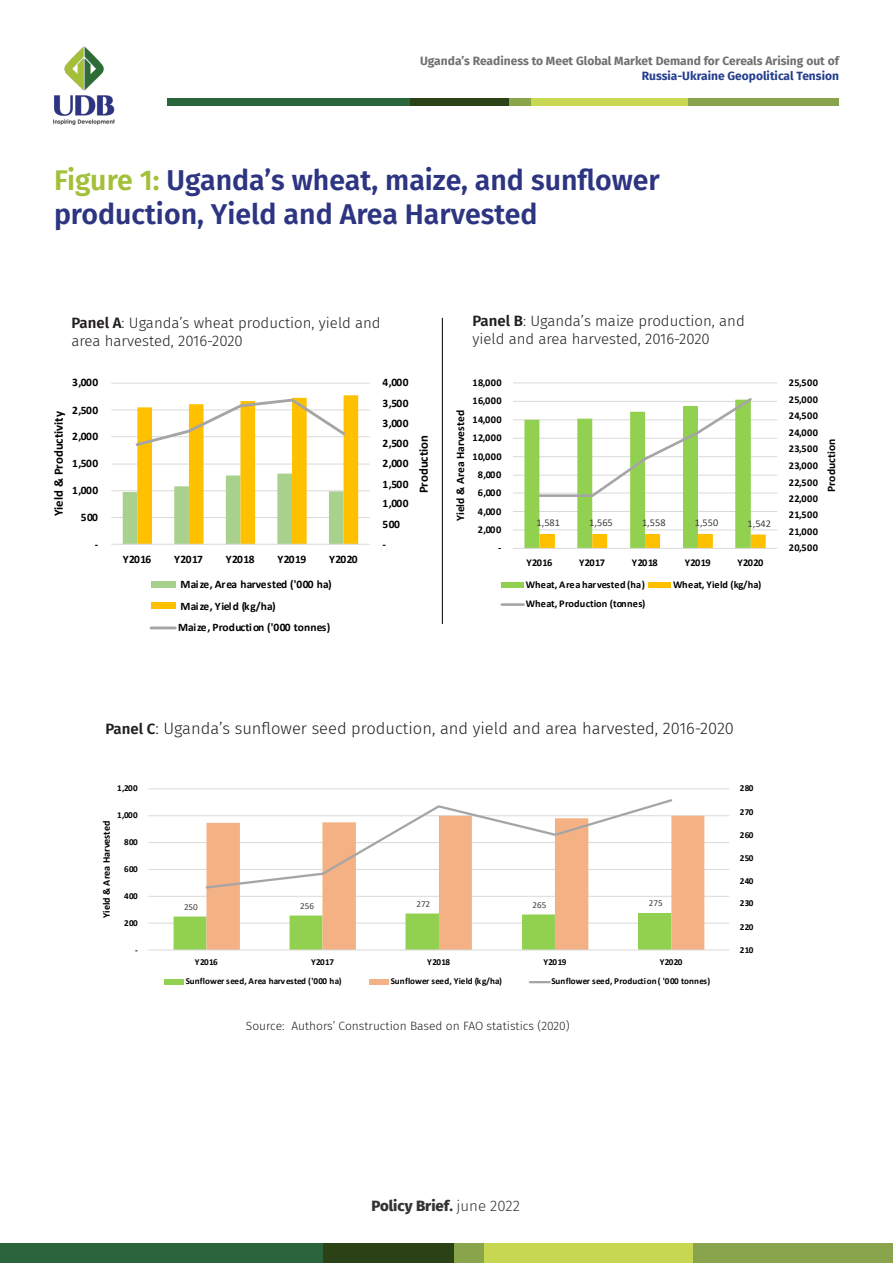
<style>
.page{position:relative;width:893px;height:1263px;background:#fff}
.page>*{position:absolute;margin:0;border:0;box-sizing:border-box;transform-origin:0 0}
.t1{font:600 28.5px/34.2px "Fira Sans";color:#2d3582}
.t2{font:300 16.5px "Fira Sans";color:#231f20}
.t3{font:300 15px/18px "Fira Sans";color:#231f20}
.t4{font:800 15px "Fira Sans";color:#343333}
.t5{font:700 12.75px "Calibri";color:#000}
.t6{font:700 12px "Fira Sans";color:#707070}
.t7{font:300 12px "Fira Sans";color:#231f20}
.t8{font:700 12px "Fira Sans";color:#253f8e}
.t9{font:700 11.55px "Calibri";color:#000}
.t10{font:700 11.4px/21.3px "Calibri";letter-spacing:.015em;color:#000}
.t11{font:700 10.35px "Calibri";letter-spacing:.05em;color:#000}
.t12{font:700 10.35px "Calibri";letter-spacing:.02em;color:#000}
.t13{font:10.35px "Calibri";color:#404040}
.t14{font:700 10.35px "Calibri";color:#000}
.t15{font:700 10.2px "Calibri";color:#000}
.t16{font:700 9.15px "Calibri";letter-spacing:.015em;color:#000}
.t17{font:9.15px "Calibri";color:#404040}
.s1{color:#a3c039}
.s2{font-weight:600}
.s3{font-weight:600;font-size:15px}
.s4{font-weight:700}
.s5{font-weight:300}
</style>
<div class="page">
<div style="left:692px;top:1244px;width:201px;height:19px;background:#89a44c"></div>
<div style="left:484px;top:1244px;width:208px;height:19px;background:#c7d752"></div>
<div style="left:454px;top:1244px;width:30px;height:19px;background:#8aa44c"></div>
<div style="left:322px;top:1244px;width:132px;height:19px;background:#2b4116"></div>
<div style="left:0;top:1244px;width:322px;height:19px;background:#2b653c"></div>
<svg style="left:111px;top:371px;width:332px;height:259px"></svg>
<svg style="left:148px;top:788px;width:581px;height:197px"></svg>
<div style="left:688px;top:98px;width:151px;height:8px;background:#89a44c"></div>
<div style="left:531px;top:98px;width:157px;height:8px;background:#c7d752"></div>
<div style="left:509px;top:98px;width:22px;height:8px;background:#8aa44c"></div>
<div style="left:409px;top:98px;width:100px;height:8px;background:#2b4116"></div>
<div style="left:167px;top:98px;width:242px;height:8px;background:#2b653c"></div>
<img style="left:53px;top:46px;width:62px;height:79px">
<svg style="left:500px;top:382px;width:277px;height:224px"></svg>
<hr style="left:442px;top:318px;width:1px;height:306px;background:#000">
<h3 class="t6" style="left:420px;top:51px;width:420px">Uganda’s Readiness to Meet Global Market Demand for Cereals Arising out of</h3>
<h3 class="t8" style="left:642px;top:65px;width:199px">Russia-Ukraine Geopolitical Tension</h3>
<h1 class="t1" style="left:54px;top:161px;width:607px"><span class="s1">Figure 1:</span> Uganda’s wheat, maize, and sunflower production, Yield and Area Harvested</h1>
<h3 class="t3" style="left:71px;top:313px;width:311px"><span class="s2">Panel A</span>: Uganda’s wheat production, yield and area harvested, 2016-2020</h3>
<h3 class="t3" style="left:472px;top:311px;width:274px"><span class="s2">Panel B</span>: Uganda’s maize production, and yield and area harvested, 2016-2020</h3>
<p class="t10" style="left:72px;top:372px;width:28px">3,000</p>
<p class="t10" style="left:383px;top:372px;width:28px">4,000</p>
<p class="t11" style="left:472px;top:375px;width:31px">18,000</p>
<p class="t10" style="left:72px;top:399px;width:28px">2,500</p>
<h3 class="t5" style="left:50px;top:516px;width:107px;rotate:-90deg">Yield &amp; Productivity</h3>
<p class="t10" style="left:72px;top:426px;width:28px">2,000</p>
<p class="t10" style="left:72px;top:453px;width:28px">1,500</p>
<p class="t10" style="left:72px;top:479px;width:28px">1,000</p>
<p class="t10" style="left:81px;top:507px;width:19px">500</p>
<p class="t10" style="left:383px;top:392px;width:28px">3,500</p>
<p class="t10" style="left:383px;top:412px;width:28px">3,000</p>
<p class="t10" style="left:383px;top:432px;width:28px">2,500</p>
<p class="t10" style="left:383px;top:453px;width:28px">2,000</p>
<p class="t10" style="left:383px;top:473px;width:28px">1,500</p>
<p class="t10" style="left:383px;top:493px;width:28px">1,000</p>
<p class="t10" style="left:383px;top:513px;width:19px">500</p>
<h3 class="t5" style="left:415px;top:493px;width:60px;rotate:-90deg">Production</h3>
<p class="t9" style="left:452px;top:521px;width:113px;rotate:-90deg">Yield &amp; Area Harvested</p>
<p class="t11" style="left:472px;top:393px;width:31px">16,000</p>
<p class="t11" style="left:472px;top:412px;width:31px">14,000</p>
<p class="t11" style="left:472px;top:430px;width:31px">12,000</p>
<p class="t11" style="left:472px;top:449px;width:31px">10,000</p>
<p class="t11" style="left:478px;top:467px;width:25px">8,000</p>
<p class="t11" style="left:478px;top:486px;width:25px">6,000</p>
<p class="t11" style="left:478px;top:504px;width:25px">4,000</p>
<p class="t11" style="left:478px;top:523px;width:25px">2,000</p>
<p class="t13" style="left:537px;top:516px;width:25px">1,581</p>
<p class="t13" style="left:589px;top:516px;width:25px">1,565</p>
<p class="t13" style="left:642px;top:516px;width:25px">1,558</p>
<p class="t13" style="left:695px;top:516px;width:25px">1,550</p>
<p class="t13" style="left:747px;top:516px;width:25px">1,542</p>
<p class="t10" style="left:95px;top:533px;width:5px">-</p>
<p class="t10" style="left:383px;top:533px;width:5px">-</p>
<p class="t11" style="left:498px;top:540px;width:5px">-</p>
<p class="t10" style="left:123px;top:549px;width:30px">Y2016</p>
<p class="t10" style="left:174px;top:549px;width:30px">Y2017</p>
<p class="t10" style="left:226px;top:549px;width:30px">Y2018</p>
<p class="t10" style="left:277px;top:549px;width:30px">Y2019</p>
<p class="t10" style="left:329px;top:549px;width:30px">Y2020</p>
<p class="t11" style="left:526px;top:555px;width:27px">Y2016</p>
<p class="t11" style="left:579px;top:555px;width:27px">Y2017</p>
<p class="t11" style="left:632px;top:555px;width:27px">Y2018</p>
<p class="t11" style="left:685px;top:555px;width:27px">Y2019</p>
<p class="t11" style="left:737px;top:555px;width:27px">Y2020</p>
<p class="t10" style="left:178px;top:574px;width:155px">Maize, Area harvested ('000 ha)<br>Maize, Yield (kg/ha)<br>Maize, Production ('000 tonnes)</p>
<p class="t12" style="left:526px;top:577px;width:121px">Wheat, Area harvested (ha)</p>
<p class="t14" style="left:673px;top:577px;width:90px">Wheat, Yield (kg/ha)</p>
<p class="t12" style="left:526px;top:596px;width:121px">Wheat, Production (tonnes)</p>
<p class="t11" style="left:789px;top:375px;width:31px">25,500</p>
<p class="t11" style="left:789px;top:392px;width:31px">25,000</p>
<p class="t11" style="left:789px;top:408px;width:31px">24,500</p>
<p class="t11" style="left:789px;top:425px;width:31px">24,000</p>
<p class="t11" style="left:789px;top:441px;width:31px">23,500</p>
<p class="t11" style="left:789px;top:458px;width:31px">23,000</p>
<p class="t11" style="left:789px;top:475px;width:31px">22,500</p>
<p class="t11" style="left:789px;top:491px;width:31px">22,000</p>
<p class="t11" style="left:789px;top:508px;width:31px">21,500</p>
<p class="t11" style="left:789px;top:524px;width:31px">21,000</p>
<p class="t11" style="left:789px;top:540px;width:31px">20,500</p>
<p class="t9" style="left:823px;top:492px;width:54px;rotate:-90deg">Production</p>
<h2 class="t2" style="left:105px;top:716px;width:630px"><span class="s3">Panel C</span>: Uganda’s sunflower seed production, and yield and area harvested, 2016-2020</h2>
<p class="t16" style="left:117px;top:782px;width:22px">1,200</p>
<p class="t16" style="left:117px;top:809px;width:22px">1,000</p>
<p class="t15" style="left:99px;top:918px;width:99px;rotate:-90deg">Yield &amp; Area Harvested</p>
<p class="t16" style="left:124px;top:836px;width:15px">800</p>
<p class="t16" style="left:124px;top:862px;width:15px">600</p>
<p class="t16" style="left:124px;top:889px;width:15px">400</p>
<p class="t16" style="left:124px;top:916px;width:15px">200</p>
<p class="t16" style="left:135px;top:943px;width:4px">-</p>
<p class="t17" style="left:184px;top:900px;width:15px">250</p>
<p class="t17" style="left:300px;top:899px;width:15px">256</p>
<p class="t17" style="left:416px;top:897px;width:15px">272</p>
<p class="t17" style="left:533px;top:898px;width:15px">265</p>
<p class="t17" style="left:649px;top:897px;width:15px">275</p>
<p class="t16" style="left:195px;top:955px;width:24px">Y2016</p>
<p class="t16" style="left:311px;top:955px;width:24px">Y2017</p>
<p class="t16" style="left:427px;top:955px;width:24px">Y2018</p>
<p class="t16" style="left:543px;top:955px;width:24px">Y2019</p>
<p class="t16" style="left:660px;top:955px;width:24px">Y2020</p>
<p class="t16" style="left:186px;top:975px;width:157px">Sunflower seed, Area harvested ('000 ha)</p>
<p class="t16" style="left:391px;top:975px;width:113px">Sunflower seed, Yield (kg/ha)</p>
<p class="t16" style="left:551px;top:975px;width:160px">Sunflower seed, Production ( '000 tonnes)</p>
<h3 class="t7" style="left:246px;top:1017px;width:325px">Source: Authors’ Construction Based on FAO statistics (2020)</h3>
<p class="t16" style="left:740px;top:782px;width:15px">280</p>
<p class="t16" style="left:740px;top:805px;width:15px">270</p>
<p class="t16" style="left:740px;top:828px;width:15px">260</p>
<p class="t16" style="left:740px;top:851px;width:15px">250</p>
<p class="t16" style="left:740px;top:874px;width:15px">240</p>
<p class="t16" style="left:740px;top:897px;width:15px">230</p>
<p class="t16" style="left:740px;top:920px;width:15px">220</p>
<p class="t16" style="left:740px;top:943px;width:15px">210</p>
<h3 class="t4" style="left:371px;top:1193px;width:150px">Policy Brief<span class="s4">.</span> <span class="s5">june 2022</span></h3>
</div>
